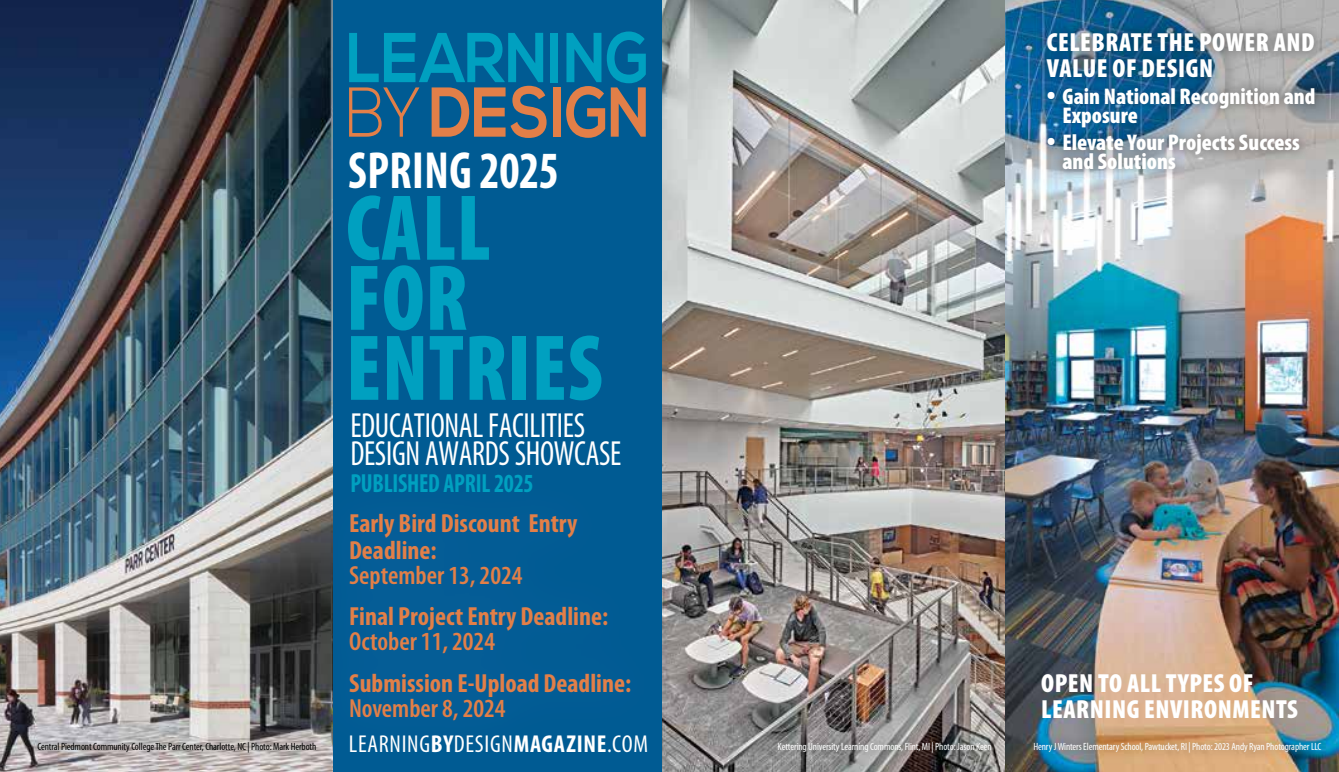
<style>
.page{position:relative;width:1339px;height:772px;background:#fff}
.page>*{position:absolute;margin:0;border:0;box-sizing:border-box;transform-origin:0 0}
.t1{font:900 condensed 94.5px/70px "Myriad Pro";letter-spacing:.01em;color:#00a0c0;scale:.9 1}
.t2{font:700 condensed 52.5px "Myriad Pro";letter-spacing:.01em;color:#fff;scale:.9 1}
.t3{font:condensed 35px/28px "Myriad Pro";letter-spacing:-.01em;color:#fff;scale:.9 1}
.t4{font:700 condensed 26.25px/26.2px "Myriad Pro";color:#e27f48}
.t5{font:900 condensed 26.25px/26.2px "Myriad Pro";letter-spacing:.02em;color:#fff}
.t6{font:600 condensed 26.25px "Myriad Pro";color:#e27f48}
.t7{font:700 condensed 26.25px "Myriad Pro";letter-spacing:-.01em;color:#00a0c0;scale:.9 1}
.t8{font:condensed 24.5px "Myriad Pro";letter-spacing:.03em;color:#fff}
.t9{font:900 condensed 22.75px/19.2px "Myriad Pro";color:#fff}
.t10{font:200 condensed 17.5px/21px "Helvetica Neue LT Std";letter-spacing:.025em;color:#fff}
.t11{font:condensed 10.5px "Myriad Pro";letter-spacing:-.01em;color:#fff}
.t12{font:condensed 10.5px "Myriad Pro";letter-spacing:-.01em;color:#000}
.s1{font-size:31.5px}
.s2{font-weight:700}
</style>
<div class="page">
<img style="left:662px;top:0;width:343px;height:772px">
<img style="left:1005px;top:0;width:334px;height:772px">
<img style="left:0;top:0;width:333px;height:772px">
<div style="left:27px;top:731px;width:1304px;height:31px;background:#000;opacity:.4"></div>
<div style="left:333px;top:0;width:329px;height:772px;background:#005b93"></div>
<div style="left:299px;top:463px;width:381px;height:306px;background:#286baf;opacity:.18"></div>
<div style="left:550px;top:33px;width:8px;height:49px;background:#00a0c0"></div>
<svg style="left:349px;top:33px;width:197px;height:105px"></svg>
<div style="left:553px;top:87px;width:8px;height:50px;background:#e27f48"></div>
<svg style="left:566px;top:32px;width:80px;height:106px"></svg>
<div style="left:1036px;top:22px;width:290px;height:158px;background:#000;opacity:.22"></div>
<h2 class="t2" style="left:348px;top:137px;width:236px">SPRING 2025</h2>
<h1 class="t1" style="left:346px;top:190px;width:286px">CALL<br>FOR<br>ENTRIES</h1>
<h3 class="t3" style="left:350px;top:411px;width:303px">EDUCATIONAL FACILITIES<br>DESIGN AWARDS SHOWCASE</h3>
<h3 class="t7" style="left:350px;top:467px;width:205px">PUBLISHED APRIL 2025</h3>
<h3 class="t4" style="left:349px;top:510px;width:230px">Early Bird Discount Entry<br>Deadline:</h3>
<h3 class="t6" style="left:349px;top:559px;width:175px">September 13, 2024</h3>
<h3 class="t4" style="left:349px;top:602px;width:261px">Final Project Entry Deadline:</h3>
<h3 class="t6" style="left:349px;top:625px;width:147px">October 11, 2024</h3>
<h3 class="t4" style="left:349px;top:669px;width:284px">Submission E-Upload Deadline:</h3>
<h3 class="t6" style="left:349px;top:692px;width:158px">November 8, 2024</h3>
<h3 class="t5" style="left:1047px;top:29px;width:269px">CELEBRATE THE POWER AND<br>VALUE OF DESIGN</h3>
<h3 class="t9" style="left:1062px;top:86px;width:255px;text-indent:-16px"><span class="s1">•</span> Gain National Recognition and<br>Exposure</h3>
<h3 class="t9" style="left:1062px;top:132px;width:239px;text-indent:-16px"><span class="s1">•</span> Elevate Your Projects Success and Solutions</h3>
<h3 class="t5" style="left:1041px;top:669px;width:258px">OPEN TO ALL TYPES OF<br>LEARNING ENVIRONMENTS</h3>
<h3 class="t10" style="left:343px;top:721px;width:255px">THE PREMIER SOURCE FOR EDUCATION<br>DESIGN INNOVATION AND EXCELLENCE</h3>
<h3 class="t8" style="left:349px;top:729px;width:301px">LEARNING<span class="s2">BY</span>DESIGN<span class="s2">MAGAZINE</span>.COM</h3>
<p class="t12" style="left:37px;top:740px;width:280px">Central Piedmont Community College The Parr Center, Charlotte, NC | Photo: Mark Herboth</p>
<p class="t11" style="left:778px;top:740px;width:216px">Kettering University Learning Commons, Flint, MI | Photo: Jason Keen</p>
<p class="t11" style="left:1033px;top:740px;width:290px">Henry J Winters Elementary School, Pawtucket, RI | Photo: 2023 Andy Ryan Photographer LLC</p>
</div>
